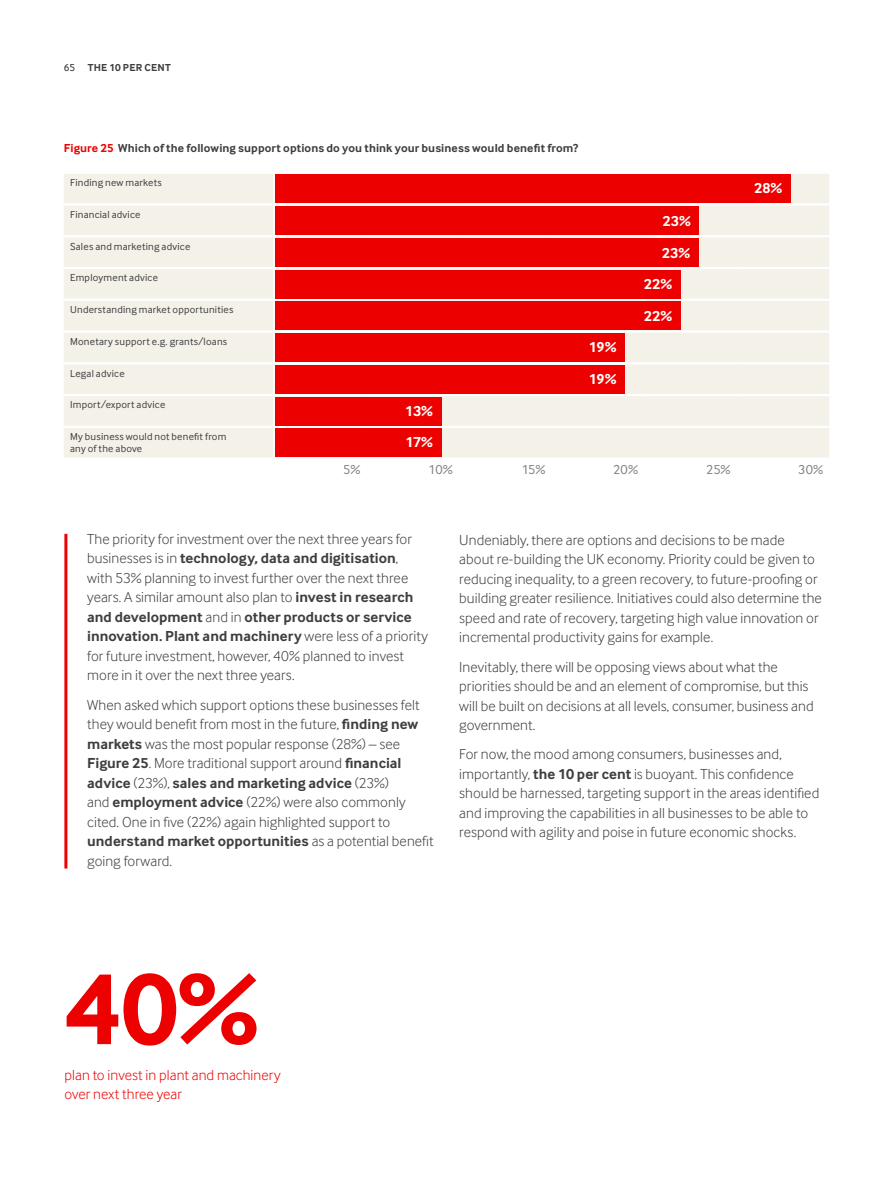
<style>
.page{position:relative;width:893px;height:1191px;background:#fff}
.page>*{position:absolute;margin:0;border:0;box-sizing:border-box;transform-origin:0 0}
.t1{font:700 105px "Inter Face";color:#ec0000}
.BODY_COPY{font:300 15px/19.5px "Inter Face";letter-spacing:.005em;color:#3e3e3f}
.BODY_COPY-2{font:300 15px/19.5px "Inter Face";letter-spacing:.005em;color:#ec0000}
.BODY_COPY-3{font:700 15px "Inter Face";letter-spacing:.015em;color:#fff}
.t2{font:13.5px "Inter Face";letter-spacing:-.005em;color:#808285}
.BODY_COPY-4{font:700 12px "Inter Face";letter-spacing:.01em;color:#3e3e3f}
.BODY_COPY-5{font:10.5px/12px "Inter Face";letter-spacing:.02em;color:#3e3e3f}
.t3{font:700 10.5px "Inter Face";letter-spacing:.025em;color:#3e3e3f}
.s1{font-weight:400;color:#231f20}
.s2{color:#ec0000}
.s3{font-weight:700}
</style>
<div class="page">
<hr style="left:64px;top:534px;width:3px;height:334px;background:#ec0000">
<div style="left:64px;top:174px;width:765px;height:283px;background:#f4f1e9"></div>
<hr style="left:273px;top:174px;width:2px;height:29px;background:#fff">
<hr style="left:273px;top:206px;width:2px;height:29px;background:#fff">
<hr style="left:273px;top:237px;width:2px;height:30px;background:#fff">
<hr style="left:273px;top:269px;width:2px;height:30px;background:#fff">
<hr style="left:273px;top:301px;width:2px;height:29px;background:#fff">
<hr style="left:273px;top:333px;width:2px;height:29px;background:#fff">
<hr style="left:273px;top:364px;width:2px;height:30px;background:#fff">
<hr style="left:273px;top:396px;width:2px;height:30px;background:#fff">
<hr style="left:273px;top:428px;width:2px;height:29px;background:#fff">
<hr style="left:64px;top:203px;width:210px;height:3px;background:#fff">
<hr style="left:274px;top:203px;width:92px;height:3px;background:#fff">
<hr style="left:366px;top:203px;width:93px;height:3px;background:#fff">
<hr style="left:459px;top:203px;width:92px;height:3px;background:#fff">
<hr style="left:551px;top:203px;width:93px;height:3px;background:#fff">
<hr style="left:644px;top:203px;width:93px;height:3px;background:#fff">
<hr style="left:737px;top:203px;width:92px;height:3px;background:#fff">
<hr style="left:64px;top:235px;width:210px;height:2px;background:#fff">
<hr style="left:274px;top:235px;width:92px;height:2px;background:#fff">
<hr style="left:366px;top:235px;width:93px;height:2px;background:#fff">
<hr style="left:459px;top:235px;width:92px;height:2px;background:#fff">
<hr style="left:551px;top:235px;width:93px;height:2px;background:#fff">
<hr style="left:644px;top:235px;width:93px;height:2px;background:#fff">
<hr style="left:737px;top:235px;width:92px;height:2px;background:#fff">
<hr style="left:64px;top:267px;width:210px;height:2px;background:#fff">
<hr style="left:274px;top:267px;width:92px;height:2px;background:#fff">
<hr style="left:366px;top:267px;width:93px;height:2px;background:#fff">
<hr style="left:459px;top:267px;width:92px;height:2px;background:#fff">
<hr style="left:551px;top:267px;width:93px;height:2px;background:#fff">
<hr style="left:644px;top:267px;width:93px;height:2px;background:#fff">
<hr style="left:737px;top:267px;width:92px;height:2px;background:#fff">
<hr style="left:64px;top:299px;width:210px;height:2px;background:#fff">
<hr style="left:274px;top:299px;width:92px;height:2px;background:#fff">
<hr style="left:366px;top:299px;width:93px;height:2px;background:#fff">
<hr style="left:459px;top:299px;width:92px;height:2px;background:#fff">
<hr style="left:551px;top:299px;width:93px;height:2px;background:#fff">
<hr style="left:644px;top:299px;width:93px;height:2px;background:#fff">
<hr style="left:737px;top:299px;width:92px;height:2px;background:#fff">
<hr style="left:64px;top:330px;width:210px;height:3px;background:#fff">
<hr style="left:274px;top:330px;width:92px;height:3px;background:#fff">
<hr style="left:366px;top:330px;width:93px;height:3px;background:#fff">
<hr style="left:459px;top:330px;width:92px;height:3px;background:#fff">
<hr style="left:551px;top:330px;width:93px;height:3px;background:#fff">
<hr style="left:644px;top:330px;width:93px;height:3px;background:#fff">
<hr style="left:737px;top:330px;width:92px;height:3px;background:#fff">
<hr style="left:64px;top:362px;width:210px;height:2px;background:#fff">
<hr style="left:274px;top:362px;width:92px;height:2px;background:#fff">
<hr style="left:366px;top:362px;width:93px;height:2px;background:#fff">
<hr style="left:459px;top:362px;width:92px;height:2px;background:#fff">
<hr style="left:551px;top:362px;width:93px;height:2px;background:#fff">
<hr style="left:644px;top:362px;width:93px;height:2px;background:#fff">
<hr style="left:737px;top:362px;width:92px;height:2px;background:#fff">
<hr style="left:64px;top:394px;width:210px;height:2px;background:#fff">
<hr style="left:274px;top:394px;width:92px;height:2px;background:#fff">
<hr style="left:366px;top:394px;width:93px;height:2px;background:#fff">
<hr style="left:459px;top:394px;width:92px;height:2px;background:#fff">
<hr style="left:551px;top:394px;width:93px;height:2px;background:#fff">
<hr style="left:644px;top:394px;width:93px;height:2px;background:#fff">
<hr style="left:737px;top:394px;width:92px;height:2px;background:#fff">
<hr style="left:64px;top:426px;width:210px;height:2px;background:#fff">
<hr style="left:274px;top:426px;width:92px;height:2px;background:#fff">
<hr style="left:366px;top:426px;width:93px;height:2px;background:#fff">
<hr style="left:459px;top:426px;width:92px;height:2px;background:#fff">
<hr style="left:551px;top:426px;width:93px;height:2px;background:#fff">
<hr style="left:644px;top:426px;width:93px;height:2px;background:#fff">
<hr style="left:737px;top:426px;width:92px;height:2px;background:#fff">
<div style="left:275px;top:207px;width:424px;height:28px;background:#ec0000"></div>
<div style="left:275px;top:238px;width:424px;height:29px;background:#ec0000"></div>
<div style="left:275px;top:174px;width:516px;height:29px;background:#ec0000"></div>
<div style="left:275px;top:270px;width:405px;height:28px;background:#ec0000"></div>
<div style="left:275px;top:301px;width:405px;height:29px;background:#ec0000"></div>
<div style="left:275px;top:333px;width:350px;height:28px;background:#ec0000"></div>
<div style="left:275px;top:365px;width:350px;height:28px;background:#ec0000"></div>
<div style="left:275px;top:397px;width:166px;height:28px;background:#ec0000"></div>
<div style="left:275px;top:428px;width:166px;height:28px;background:#ec0000"></div>
<p class="t3" style="left:64px;top:61px;width:109px"><span class="s1">65</span> THE 10 PER CENT</p>
<p class="BODY_COPY-4" style="left:64px;top:141px;width:516px"><span class="s2">Figure 25</span> Which of the following support options do you think your business would benefit from?</p>
<p class="BODY_COPY-5" style="left:70px;top:176px;width:93px">Finding new markets</p>
<p class="BODY_COPY-5" style="left:70px;top:208px;width:72px">Financial advice</p>
<p class="BODY_COPY-5" style="left:70px;top:240px;width:122px">Sales and marketing advice</p>
<p class="BODY_COPY-5" style="left:70px;top:272px;width:89px">Employment advice</p>
<p class="BODY_COPY-5" style="left:70px;top:303px;width:165px">Understanding market opportunities</p>
<p class="BODY_COPY-5" style="left:70px;top:335px;width:159px">Monetary support e.g. grants/loans</p>
<p class="BODY_COPY-5" style="left:70px;top:367px;width:56px">Legal advice</p>
<p class="BODY_COPY-5" style="left:70px;top:399px;width:97px">Import/export advice</p>
<p class="BODY_COPY-5" style="left:70px;top:431px;width:158px">My business would not benefit from any of the above</p>
<p class="t2" style="left:343px;top:462px;width:19px">5%</p>
<p class="t2" style="left:428px;top:462px;width:26px">10%</p>
<p class="t2" style="left:522px;top:462px;width:25px">15%</p>
<p class="t2" style="left:613px;top:462px;width:26px">20%</p>
<p class="t2" style="left:706px;top:462px;width:26px">25%</p>
<p class="t2" style="left:798px;top:462px;width:27px">30%</p>
<p class="BODY_COPY-3" style="left:754px;top:180px;width:29px">28%</p>
<p class="BODY_COPY-3" style="left:662px;top:213px;width:30px">23%</p>
<p class="BODY_COPY-3" style="left:662px;top:244px;width:30px">23%</p>
<p class="BODY_COPY-3" style="left:644px;top:276px;width:30px">22%</p>
<p class="BODY_COPY-3" style="left:644px;top:307px;width:30px">22%</p>
<p class="BODY_COPY-3" style="left:589px;top:338px;width:29px">19%</p>
<p class="BODY_COPY-3" style="left:589px;top:370px;width:29px">19%</p>
<p class="BODY_COPY-3" style="left:405px;top:402px;width:29px">13%</p>
<p class="BODY_COPY-3" style="left:405px;top:434px;width:29px">17%</p>
<p class="BODY_COPY" style="left:87px;top:529px;width:342px">The priority for investment over the next three years for businesses is in <span class="s3">technology, data and digitisation</span>,<br>with 53% planning to invest further over the next three years. A similar amount also plan to <span class="s3">invest in research and development</span> and in <span class="s3">other products or service innovation. Plant and machinery</span> were less of a priority for future investment, however, 40% planned to invest more in it over the next three years.</p>
<p class="BODY_COPY" style="left:87px;top:694px;width:348px">When asked which support options these businesses felt they would benefit from most in the future, <span class="s3">finding new markets</span> was the most popular response (28%) – see <span class="s3">Figure 25</span>. More traditional support around <span class="s3">financial advice</span> (23%), <span class="s3">sales and marketing advice</span> (23%)<br>and <span class="s3">employment advice</span> (22%) were also commonly cited. One in five (22%) again highlighted support to <span class="s3">understand market opportunities</span> as a potential benefit going forward.</p>
<p class="BODY_COPY" style="left:459px;top:530px;width:364px">Undeniably, there are options and decisions to be made about re-building the UK economy. Priority could be given to reducing inequality, to a green recovery, to future-proofing or building greater resilience. Initiatives could also determine the speed and rate of recovery, targeting high value innovation or incremental productivity gains for example.</p>
<p class="BODY_COPY" style="left:459px;top:656px;width:356px">Inevitably, there will be opposing views about what the priorities should be and an element of compromise, but this will be built on decisions at all levels, consumer, business and government.</p>
<p class="BODY_COPY" style="left:459px;top:744px;width:362px">For now, the mood among consumers, businesses and, importantly, <span class="s3">the 10 per cent</span> is buoyant. This confidence should be harnessed, targeting support in the areas identified and improving the capabilities in all businesses to be able to respond with agility and poise in future economic shocks.</p>
<p class="t1" style="left:64px;top:948px;width:195px">40%</p>
<p class="BODY_COPY-2" style="left:64px;top:1064px;width:218px">plan to invest in plant and machinery over next three year</p>
</div>
